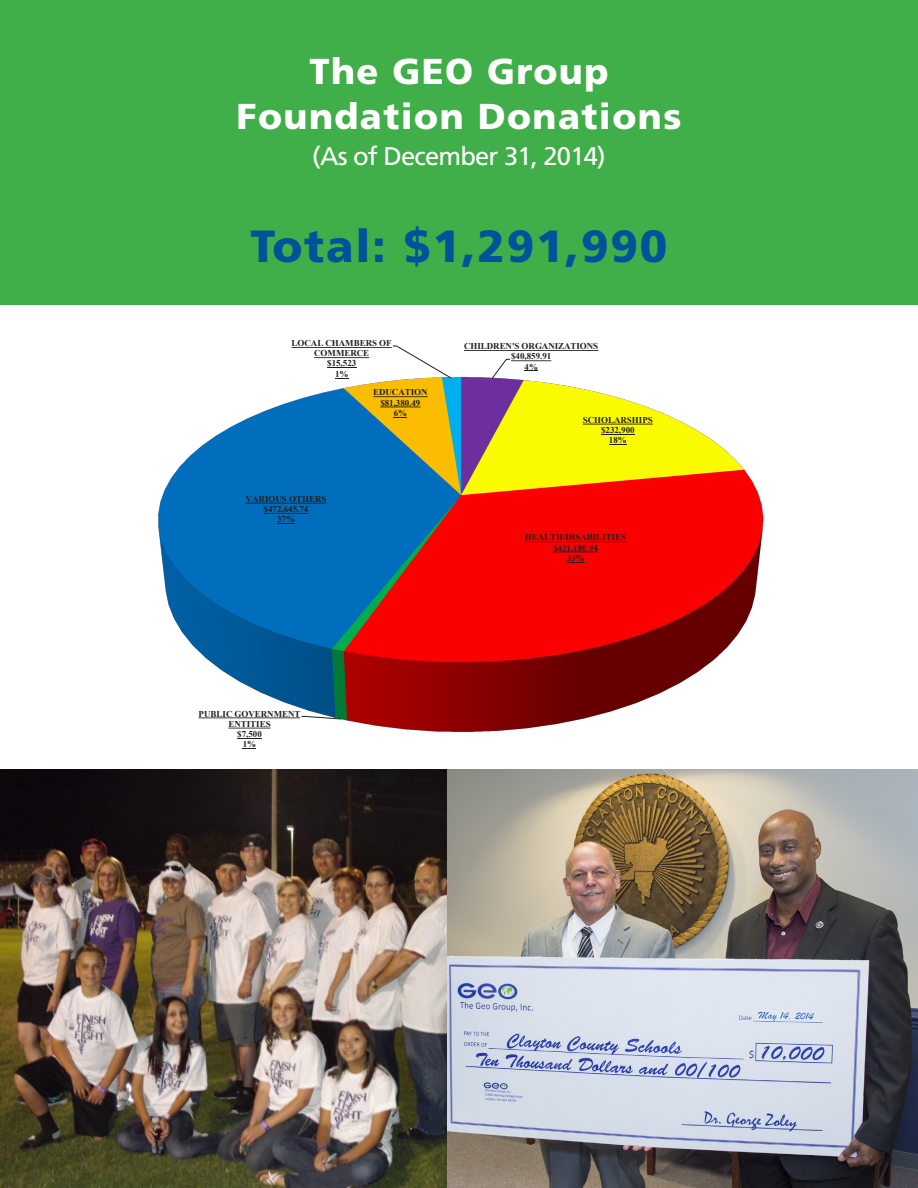
<style>
.page{position:relative;width:918px;height:1188px;background:#40ae49}
.page>*{position:absolute;margin:0;border:0;box-sizing:border-box;transform-origin:0 0}
.t1{font:900 45px "Frutiger LT Std";letter-spacing:.04em;color:#01529a}
.t2{font:900 36px "Frutiger LT Std";letter-spacing:.04em;color:#fff}
.t3{font:25.5px "Frutiger LT Std";letter-spacing:-.03em;color:#fff}
.t4{font:700 9px/10.2px "Times New Roman";color:#231f20;text-align:center}
</style>
<div class="page">
<img style="left:0;top:769px;width:447px;height:419px">
<img style="left:447px;top:769px;width:471px;height:419px">
<div style="left:0;top:306px;width:918px;height:463px;background:#fff"></div>
<svg style="left:158px;top:347px;width:606px;height:402px"></svg>
<img style="left:347px;top:345px;width:211px;height:3px">
<p class="t2" style="left:310px;top:49px;width:300px">The GEO Group</p>
<p class="t2" style="left:237px;top:94px;width:446px">Foundation Donations</p>
<p class="t3" style="left:312px;top:141px;width:295px">(As of December 31, 2014)</p>
<p class="t1" style="left:251px;top:219px;width:418px">Total: $1,291,990</p>
<p class="t4" style="left:292px;top:338px;width:101px">LOCAL CHAMBERS OF<br>COMMERCE<br>$15,523<br>1%</p>
<p class="t4" style="left:246px;top:493px;width:82px">VARIOUS OTHERS $472,645.74<br>37%</p>
<p class="t4" style="left:373px;top:387px;width:56px">EDUCATION $81,380.49<br>6%</p>
<p class="t4" style="left:464px;top:341px;width:136px">CHILDREN'S ORGANIZATIONS $40,859.91<br>4%</p>
<p class="t4" style="left:583px;top:414px;width:72px">SCHOLARSHIPS $232,900<br>18%</p>
<p class="t4" style="left:525px;top:532px;width:103px">HEALTH/DISABILITIES $431,180.94<br>33%</p>
<p class="t4" style="left:199px;top:708px;width:103px">PUBLIC GOVERNMENT<br>ENTITIES<br>$7,500<br>1%</p>
</div>
